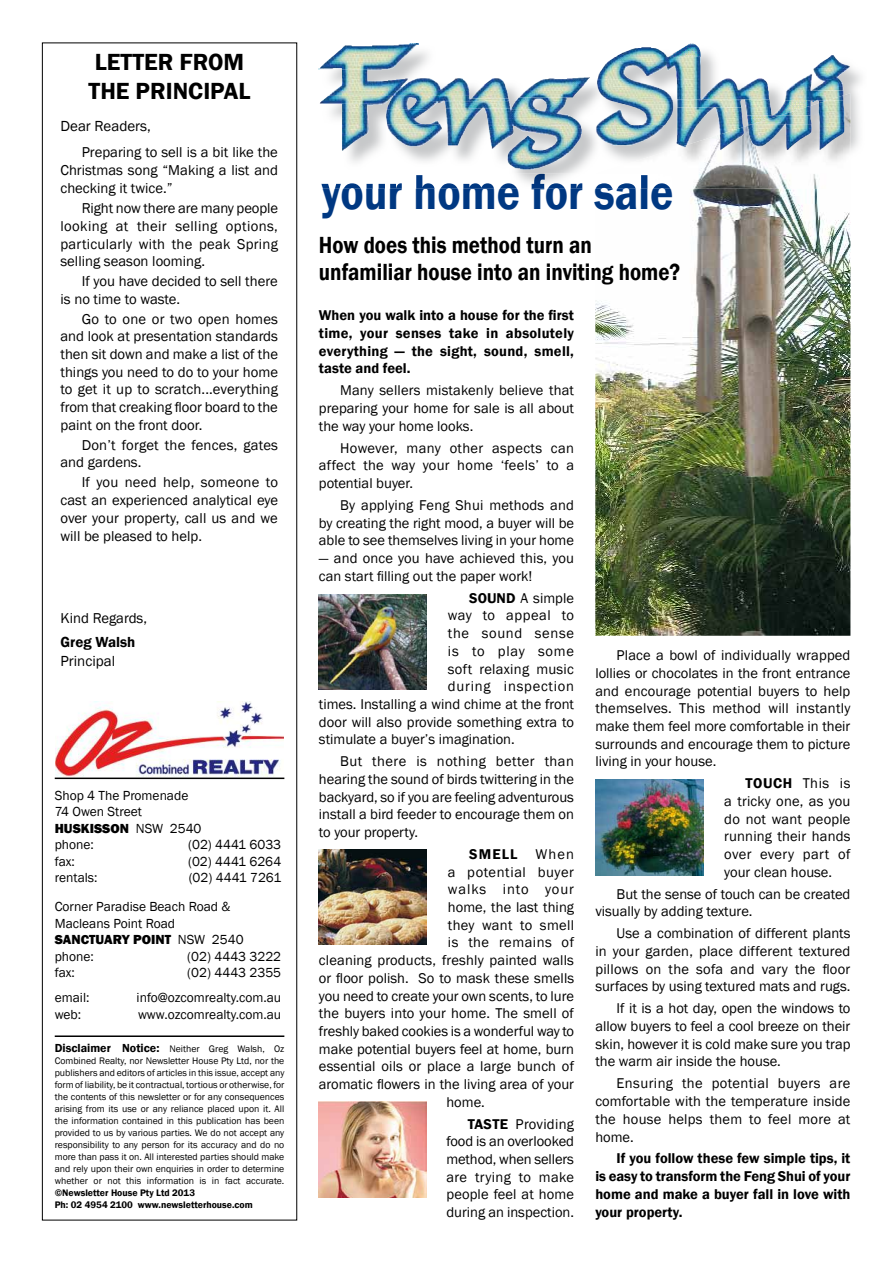
<style>
.page{position:relative;width:893px;height:1263px;background:#fff}
.page>*{position:absolute;margin:0;border:0;box-sizing:border-box;transform-origin:0 0}
.t1{font:600 50.4px "Franklin Gothic";color:#003882;scale:.87 1}
.t2{font:600 24px/27px "Franklin Gothic";color:#000;scale:.87 1}
.t3{font:600 24px/28.8px "Franklin Gothic";color:#000}
.t4{font:15px "Franklin Gothic";color:#000}
.t5{font:600 15px "Franklin Gothic";color:#000}
.t6{font:14.7px/17.7px "Franklin Gothic";color:#000;text-align:justify}
.t7{font:14.55px/17.7px "Franklin Gothic";color:#000;text-align:justify}
.t8{font:600 14.55px/17.7px "Franklin Gothic";color:#000;text-align:justify}
.t9{font:14.55px "Franklin Gothic";letter-spacing:.02em;color:#000}
.t10{font:14.55px "Franklin Gothic";letter-spacing:.04em;color:#000}
.t11{font:14.55px "Franklin Gothic";letter-spacing:.05em;color:#000}
.t12{font:14.55px "Franklin Gothic";letter-spacing:.035em;color:#000}
.t13{font:14.55px "Franklin Gothic";letter-spacing:.045em;color:#000}
.t14{font:14.55px "Franklin Gothic";letter-spacing:.065em;color:#000}
.t15{font:13.5px/16.5px "Franklin Gothic";color:#000}
.t16{font:9.75px/12px "Franklin Gothic";color:#000;text-align:justify}
.t17{font:600 9.75px/12px "Franklin Gothic";color:#000}
.s1{font-weight:800}
.s2{font-weight:600;font-size:12px}
.s3{font-weight:600}
.s4{font-weight:400}
</style>
<div class="page">
<hr style="left:55px;top:1035px;width:229px;height:2px;background:#000">
<hr style="left:55px;top:777px;width:229px;height:2px;background:#000">
<img style="left:56px;top:701px;width:227px;height:75px">
<img style="left:595px;top:189px;width:255px;height:447px">
<img style="left:368px;top:67px;width:493px;height:122px">
<img style="left:321px;top:174px;width:274px;height:15px">
<img style="left:595px;top:174px;width:77px;height:15px">
<img style="left:320px;top:44px;width:530px;height:81px">
<img style="left:320px;top:68px;width:523px;height:28px">
<img style="left:828px;top:95px;width:15px;height:5px">
<img style="left:320px;top:96px;width:508px;height:19px">
<img style="left:818px;top:100px;width:26px;height:50px">
<img style="left:773px;top:100px;width:43px;height:15px">
<img style="left:780px;top:106px;width:31px;height:9px">
<img style="left:342px;top:101px;width:401px;height:50px">
<img style="left:720px;top:127px;width:24px;height:23px">
<img style="left:676px;top:107px;width:38px;height:39px">
<img style="left:386px;top:108px;width:246px;height:37px">
<img style="left:747px;top:115px;width:5px;height:9px">
<img style="left:752px;top:115px;width:60px;height:9px">
<svg style="left:430px;top:121px;width:9px;height:3px"></svg>
<img style="left:786px;top:124px;width:26px;height:26px">
<img style="left:748px;top:124px;width:37px;height:22px">
<img style="left:387px;top:124px;width:277px;height:45px">
<img style="left:319px;top:594px;width:108px;height:96px">
<img style="left:319px;top:849px;width:108px;height:96px">
<img style="left:319px;top:1102px;width:108px;height:95px">
<img style="left:595px;top:780px;width:108px;height:96px">
<h2 class="t3" style="left:89px;top:48px;width:163px">LETTER FROM<br>THE PRINCIPAL</h2>
<p class="t4" style="left:60px;top:117px;width:92px">Dear Readers,</p>
<p class="t6" style="left:60px;top:144px;width:219px;text-indent:21px">Preparing to sell is a bit like the Christmas song “Making a list and checking it twice.”</p>
<p class="t6" style="left:60px;top:200px;width:219px;text-indent:21px">Right now there are many people looking at their selling options, particularly with the peak Spring selling season looming.</p>
<p class="t6" style="left:60px;top:273px;width:219px;text-indent:21px">If you have decided to sell there is no time to waste.</p>
<p class="t6" style="left:60px;top:310px;width:219px;text-indent:21px">Go to one or two open homes and look at presentation standards then sit down and make a list of the things you need to do to your home to get it up to scratch...everything from that creaking floor board to the paint on the front door.</p>
<p class="t6" style="left:60px;top:436px;width:219px;text-indent:21px">Don’t forget the fences, gates and gardens.</p>
<p class="t6" style="left:60px;top:474px;width:219px;text-indent:21px">If you need help, someone to cast an experienced analytical eye over your property, call us and we will be pleased to help.</p>
<p class="t6" style="left:60px;top:609px;width:88px">Kind Regards,</p>
<p class="t5" style="left:60px;top:632px;width:76px">Greg Walsh</p>
<p class="t4" style="left:60px;top:652px;width:56px">Principal</p>
<p class="t15" style="left:55px;top:787px;width:148px">Shop 4 The Promenade<br>74 Owen Street<br><span class="s1">HUSKISSON</span> NSW 2540 phone:</p>
<p class="t15" style="left:188px;top:837px;width:95px">(02) 4441 6033</p>
<p class="t15" style="left:55px;top:853px;width:22px">fax:</p>
<p class="t15" style="left:188px;top:853px;width:95px">(02) 4441 6264</p>
<p class="t15" style="left:55px;top:870px;width:44px">rentals:</p>
<p class="t15" style="left:55px;top:863px;width:228px;line-height:29.2px;text-indent:134px">(02) 4441 7261<br>Corner Paradise Beach Road &amp;</p>
<p class="t15" style="left:55px;top:915px;width:190px">Macleans Point Road<br><span class="s1">SANCTUARY POINT</span> NSW 2540 phone:</p>
<p class="t15" style="left:187px;top:948px;width:95px">(02) 4443 3222</p>
<p class="t15" style="left:55px;top:965px;width:22px">fax:</p>
<p class="t15" style="left:187px;top:965px;width:95px">(02) 4443 2355</p>
<p class="t15" style="left:55px;top:990px;width:36px">email:</p>
<p class="t15" style="left:137px;top:990px;width:146px">info@ozcomrealty.com.au</p>
<p class="t15" style="left:55px;top:1006px;width:28px">web:</p>
<p class="t15" style="left:138px;top:1006px;width:145px">www.ozcomrealty.com.au</p>
<p class="t16" style="left:55px;top:1043px;width:231px"><span class="s2">Disclaimer Notice:</span> Neither Greg Walsh, Oz Combined Realty, nor Newsletter House Pty Ltd, nor the publishers and editors of articles in this issue, accept any form of liability, be it contractual, tortious or otherwise, for the contents of this newsletter or for any consequences arising from its use or any reliance placed upon it. All the information contained in this publication has been provided to us by various parties. We do not accept any responsibility to any person for its accuracy and do no more than pass it on. All interested parties should make and rely upon their own enquiries in order to determine whether or not this information is in fact accurate.</p>
<p class="t17" style="left:55px;top:1187px;width:200px">©Newsletter House Pty Ltd 2013<br>Ph: 02 4954 2100 www.newsletterhouse.com</p>
<h1 class="t1" style="left:322px;top:161px;width:406px">your home for sale</h1>
<h2 class="t2" style="left:319px;top:232px;width:417px">How does this method turn an unfamiliar house into an inviting home?</h2>
<p class="t8" style="left:319px;top:307px;width:257px">When you walk into a house for the first time, your senses take in absolutely everything — the sight, sound, smell, taste and feel.</p>
<p class="t7" style="left:319px;top:382px;width:257px;text-indent:21px">Many sellers mistakenly believe that preparing your home for sale is all about the way your home looks.</p>
<p class="t7" style="left:319px;top:439px;width:257px;text-indent:21px">However, many other aspects can affect the way your home ‘feels’ to a potential buyer.</p>
<p class="t7" style="left:319px;top:497px;width:257px;text-indent:21px">By applying Feng Shui methods and by creating the right mood, a buyer will be able to see themselves living in your home</p>
<p class="t7" style="left:319px;top:550px;width:257px">— and once you have achieved this, you can start filling out the paper work!</p>
<p class="t7" style="left:469px;top:589px;width:106px"><span class="s3">SOUND</span> A simple</p>
<p class="t10" style="left:448px;top:606px;width:128px">way to appeal to</p>
<p class="t13" style="left:448px;top:624px;width:128px">the sound sense</p>
<p class="t11" style="left:448px;top:642px;width:128px">is to play some</p>
<p class="t9" style="left:448px;top:660px;width:128px">soft relaxing music</p>
<p class="t11" style="left:448px;top:677px;width:128px">during inspection</p>
<p class="t7" style="left:319px;top:695px;width:257px">times. Installing a wind chime at the front</p>
<p class="t7" style="left:319px;top:713px;width:257px">door will also provide something extra to</p>
<p class="t7" style="left:319px;top:731px;width:197px">stimulate a buyer’s imagination.</p>
<p class="t7" style="left:319px;top:753px;width:257px;text-indent:21px">But there is nothing better than hearing the sound of birds twittering in the backyard, so if you are feeling adventurous install a bird feeder to encourage them on to your property.</p>
<p class="t8" style="left:469px;top:845px;width:106px">SMELL <span class="s4">When</span></p>
<p class="t10" style="left:448px;top:863px;width:128px">a potential buyer</p>
<p class="t14" style="left:448px;top:880px;width:128px">walks into your</p>
<p class="t7" style="left:448px;top:899px;width:128px">home, the last thing</p>
<p class="t9" style="left:448px;top:916px;width:128px">they want to smell</p>
<p class="t12" style="left:448px;top:933px;width:128px">is the remains of</p>
<p class="t7" style="left:319px;top:952px;width:257px">cleaning products, freshly painted walls</p>
<p class="t7" style="left:319px;top:969px;width:257px">or floor polish. So to mask these smells</p>
<p class="t7" style="left:319px;top:987px;width:257px">you need to create your own scents, to lure</p>
<p class="t7" style="left:319px;top:1005px;width:257px">the buyers into your home. The smell of</p>
<p class="t7" style="left:319px;top:1022px;width:257px">freshly baked cookies is a wonderful way to</p>
<p class="t7" style="left:319px;top:1040px;width:257px">make potential buyers feel at home, burn</p>
<p class="t7" style="left:319px;top:1058px;width:257px">essential oils or place a large bunch of</p>
<p class="t7" style="left:319px;top:1076px;width:257px">aromatic flowers in the living area of your</p>
<p class="t7" style="left:446px;top:1093px;width:40px">home.</p>
<p class="t7" style="left:446px;top:1115px;width:129px;text-indent:21px"><span class="s3">TASTE</span> Providing food is an overlooked method, when sellers are trying to make people feel at home during an inspection.</p>
<p class="t7" style="left:595px;top:647px;width:257px;text-indent:21px">Place a bowl of individually wrapped lollies or chocolates in the front entrance and encourage potential buyers to help themselves. This method will instantly make them feel more comfortable in their surrounds and encourage them to picture living in your house.</p>
<p class="t7" style="left:724px;top:775px;width:128px;text-indent:21px"><span class="s3">TOUCH</span> This is a tricky one, as you do not want people running their hands over every part of your clean house.</p>
<p class="t7" style="left:595px;top:885px;width:257px;text-indent:21px">But the sense of touch can be created visually by adding texture.</p>
<p class="t7" style="left:595px;top:925px;width:257px;text-indent:21px">Use a combination of different plants in your garden, place different textured pillows on the sofa and vary the floor surfaces by using textured mats and rugs.</p>
<p class="t7" style="left:595px;top:1000px;width:257px;text-indent:21px">If it is a hot day, open the windows to allow buyers to feel a cool breeze on their skin, however it is cold make sure you trap the warm air inside the house.</p>
<p class="t7" style="left:595px;top:1075px;width:257px;text-indent:21px">Ensuring the potential buyers are comfortable with the temperature inside the house helps them to feel more at home.</p>
<p class="t8" style="left:595px;top:1150px;width:257px;text-indent:21px">If you follow these few simple tips, it is easy to transform the Feng Shui of your home and make a buyer fall in love with your property.</p>
</div>
